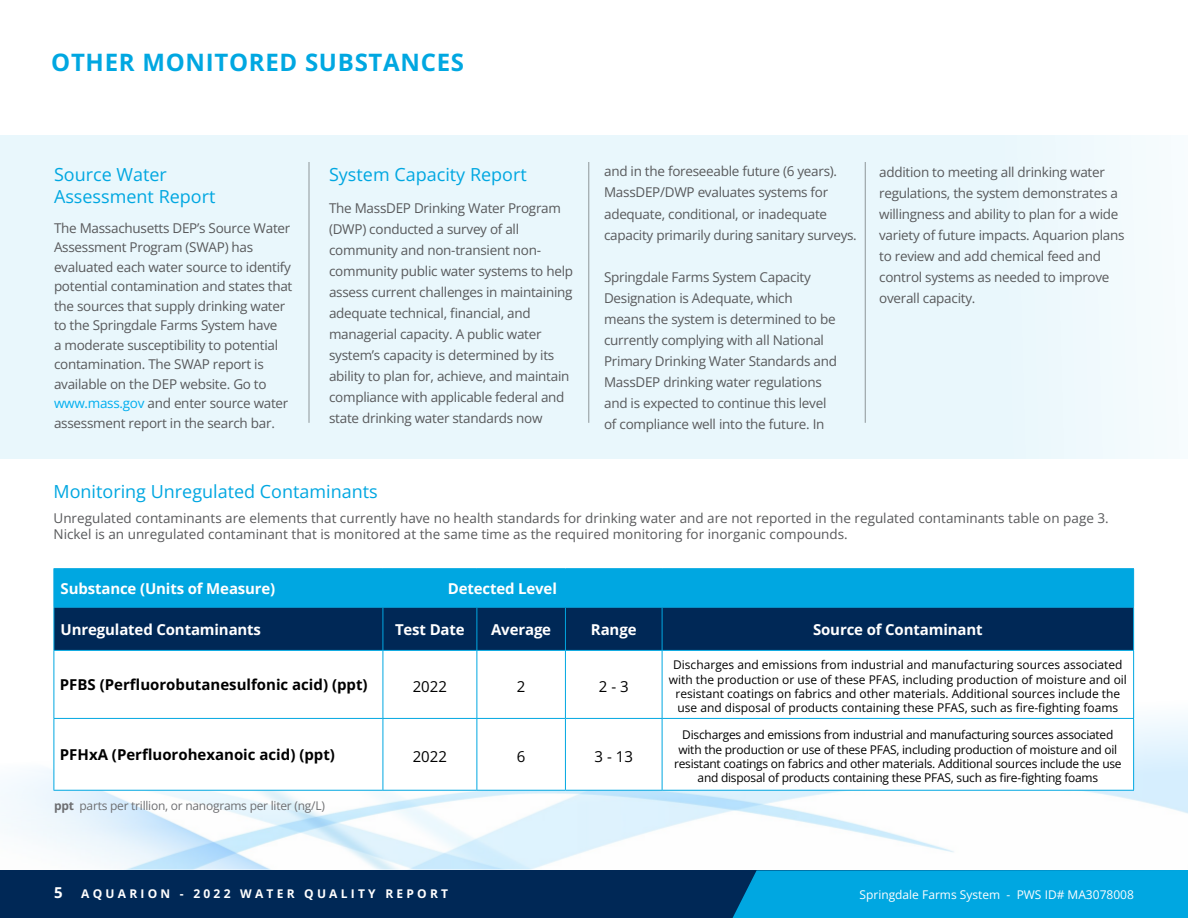
<style>
.page{position:relative;width:1188px;height:918px;background:#fff}
.page>*{position:absolute;margin:0;border:0;box-sizing:border-box;transform-origin:0 0}
.t1{font:700 24px "Open Sans";letter-spacing:.03em;color:#00a7e1}
.t2{font:18px/21.6px "Open Sans";color:#00a7e1}
.t3{font:700 15px "Open Sans";letter-spacing:-.01em;color:#fff}
.t4{font:700 15px "Open Sans";color:#000}
.t5{font:15px "Open Sans";color:#000}
.t6{font:13.5px/21px "Open Sans";letter-spacing:-.02em;color:#58595b}
.t7{font:13.5px/16.2px "Open Sans";color:#58595b}
.t8{font:12px/14.4px "Open Sans";letter-spacing:-.01em;color:#000;text-align:center}
.t9{font:12px "Open Sans";letter-spacing:-.02em;color:#6d6e71}
.t10{font:12px "Open Sans";color:#fff}
.t11{font:700 12px "Open Sans";letter-spacing:.27em;color:#fff}
.s1{color:#00aeef}
.s2{font-weight:700}
.s3{font-size:15px}
</style>
<div class="page">
<div style="left:0;top:870px;width:1188px;height:48px;background:#002856"></div>
<div style="left:732px;top:870px;width:456px;height:48px;background:#00a7e1"></div>
<img style="left:0;top:568px;width:1188px;height:302px">
<div style="left:55px;top:569px;width:1078px;height:38px;background:#00a7e1"></div>
<div style="left:55px;top:608px;width:1078px;height:42px;background:#002856"></div>
<svg style="left:55px;top:651px;width:607px;height:139px"></svg>
<svg style="left:663px;top:651px;width:470px;height:139px"></svg>
<hr style="left:54px;top:568px;width:329px;height:1px;background:#00a7e1">
<hr style="left:54px;top:569px;width:1px;height:38px;background:#00a7e1">
<hr style="left:383px;top:568px;width:94px;height:1px;background:#00a7e1">
<hr style="left:477px;top:568px;width:88px;height:1px;background:#00a7e1">
<hr style="left:565px;top:568px;width:97px;height:1px;background:#00a7e1">
<hr style="left:662px;top:568px;width:472px;height:1px;background:#00a7e1">
<hr style="left:662px;top:569px;width:1px;height:38px;background:#00a7e1">
<hr style="left:1133px;top:569px;width:1px;height:38px;background:#00a7e1">
<hr style="left:54px;top:607px;width:329px;height:1px;background:#00a7e1">
<hr style="left:54px;top:608px;width:1px;height:42px;background:#00a7e1">
<hr style="left:383px;top:607px;width:94px;height:1px;background:#00a7e1">
<hr style="left:383px;top:608px;width:1px;height:42px;background:#00a7e1">
<hr style="left:477px;top:607px;width:88px;height:1px;background:#00a7e1">
<hr style="left:477px;top:608px;width:1px;height:42px;background:#00a7e1">
<hr style="left:565px;top:607px;width:97px;height:1px;background:#00a7e1">
<hr style="left:565px;top:608px;width:1px;height:42px;background:#00a7e1">
<hr style="left:662px;top:607px;width:472px;height:1px;background:#00a7e1">
<hr style="left:662px;top:608px;width:1px;height:42px;background:#00a7e1">
<hr style="left:1133px;top:608px;width:1px;height:42px;background:#00a7e1">
<hr style="left:54px;top:650px;width:329px;height:1px;background:#00a7e1">
<hr style="left:54px;top:651px;width:1px;height:67px;background:#00a7e1">
<hr style="left:383px;top:650px;width:94px;height:1px;background:#00a7e1">
<hr style="left:383px;top:651px;width:1px;height:67px;background:#00a7e1">
<hr style="left:477px;top:650px;width:88px;height:1px;background:#00a7e1">
<hr style="left:477px;top:651px;width:1px;height:67px;background:#00a7e1">
<hr style="left:565px;top:650px;width:97px;height:1px;background:#00a7e1">
<hr style="left:565px;top:651px;width:1px;height:67px;background:#00a7e1">
<hr style="left:662px;top:650px;width:472px;height:1px;background:#00a7e1">
<hr style="left:662px;top:651px;width:1px;height:67px;background:#00a7e1">
<hr style="left:1133px;top:651px;width:1px;height:67px;background:#00a7e1">
<hr style="left:54px;top:718px;width:329px;height:1px;background:#00a7e1">
<hr style="left:54px;top:719px;width:1px;height:71px;background:#00a7e1">
<hr style="left:383px;top:718px;width:94px;height:1px;background:#00a7e1">
<hr style="left:383px;top:719px;width:1px;height:71px;background:#00a7e1">
<hr style="left:477px;top:718px;width:88px;height:1px;background:#00a7e1">
<hr style="left:477px;top:719px;width:1px;height:71px;background:#00a7e1">
<hr style="left:565px;top:718px;width:97px;height:1px;background:#00a7e1">
<hr style="left:565px;top:719px;width:1px;height:71px;background:#00a7e1">
<hr style="left:662px;top:718px;width:472px;height:1px;background:#00a7e1">
<hr style="left:662px;top:719px;width:1px;height:71px;background:#00a7e1">
<hr style="left:1133px;top:719px;width:1px;height:71px;background:#00a7e1">
<hr style="left:54px;top:790px;width:329px;height:1px;background:#00a7e1">
<hr style="left:383px;top:790px;width:94px;height:1px;background:#00a7e1">
<hr style="left:477px;top:790px;width:88px;height:1px;background:#00a7e1">
<hr style="left:565px;top:790px;width:97px;height:1px;background:#00a7e1">
<hr style="left:662px;top:790px;width:472px;height:1px;background:#00a7e1">
<div style="left:0;top:135px;width:1188px;height:324px;background:#e9f7fc"></div>
<hr style="left:589px;top:162px;width:1px;height:261px;background:#000">
<hr style="left:865px;top:162px;width:1px;height:261px;background:#000">
<hr style="left:309px;top:162px;width:1px;height:261px;background:#000">
<h1 class="t1" style="left:51px;top:45px;width:414px">OTHER MONITORED SUBSTANCES</h1>
<h2 class="t2" style="left:54px;top:163px;width:163px">Source Water<br>Assessment Report</h2>
<p class="t6" style="left:54px;top:218px;width:240px;line-height:19.5px">The Massachusetts DEP’s Source Water Assessment Program (SWAP) has evaluated each water source to identify potential contamination and states that the sources that supply drinking water to the Springdale Farms System have<br>a moderate susceptibility to potential contamination. The SWAP report is available on the DEP website. Go to <span class="s1">www.mass.gov</span> and enter source water assessment report in the search bar.</p>
<h2 class="t2" style="left:329px;top:163px;width:199px">System Capacity Report</h2>
<p class="t6" style="left:329px;top:197px;width:246px">The MassDEP Drinking Water Program (DWP) conducted a survey of all community and non-transient non&shy;community public water systems to help assess current challenges in maintaining adequate technical, financial, and managerial capacity. A public water system’s capacity is determined by its ability to plan for, achieve, and maintain compliance with applicable federal and state drinking water standards now</p>
<p class="t6" style="left:604px;top:161px;width:254px">and in the foreseeable future (6 years).<br>MassDEP/DWP evaluates systems for adequate, conditional, or inadequate capacity primarily during sanitary surveys.</p>
<p class="t6" style="left:604px;top:266px;width:234px">Springdale Farms System Capacity Designation is Adequate, which means the system is determined to be currently complying with all National Primary Drinking Water Standards and MassDEP drinking water regulations and is expected to continue this level of compliance well into the future. In</p>
<p class="t6" style="left:879px;top:161px;width:247px">addition to meeting all drinking water regulations, the system demonstrates a willingness and ability to plan for a wide variety of future impacts. Aquarion plans to review and add chemical feed and control systems as needed to improve overall capacity.</p>
<h2 class="t2" style="left:54px;top:480px;width:326px">Monitoring Unregulated Contaminants</h2>
<p class="t7" style="left:54px;top:509px;width:1057px">Unregulated contaminants are elements that currently have no health standards for drinking water and are not reported in the regulated contaminants table on page 3.<br>Nickel is an unregulated contaminant that is monitored at the same time as the required monitoring for inorganic compounds.</p>
<p class="t3" style="left:61px;top:578px;width:216px">Substance (Units of Measure)</p>
<p class="t3" style="left:448px;top:578px;width:111px">Detected Level</p>
<p class="t3" style="left:61px;top:619px;width:202px">Unregulated Contaminants</p>
<p class="t3" style="left:395px;top:619px;width:71px">Test Date</p>
<p class="t3" style="left:491px;top:619px;width:62px">Average</p>
<p class="t3" style="left:591px;top:619px;width:47px">Range</p>
<p class="t3" style="left:813px;top:619px;width:171px">Source of Contaminant</p>
<p class="t4" style="left:60px;top:674px;width:309px">PFBS (Perfluorobutanesulfonic acid) (ppt)</p>
<p class="t5" style="left:413px;top:677px;width:36px">2022</p>
<p class="t5" style="left:517px;top:677px;width:10px">2</p>
<p class="t5" style="left:599px;top:677px;width:31px">2 - 3</p>
<p class="t4" style="left:60px;top:744px;width:277px">PFHxA (Perfluorohexanoic acid) (ppt)</p>
<p class="t5" style="left:413px;top:747px;width:36px">2022</p>
<p class="t5" style="left:517px;top:747px;width:10px">6</p>
<p class="t5" style="left:595px;top:747px;width:40px">3 - 13</p>
<p class="t9" style="left:54px;top:797px;width:272px"><span class="s2">ppt</span> parts per trillion, or nanograms per liter (ng/L)</p>
<p class="t8" style="left:669px;top:657px;width:460px">Discharges and emissions from industrial and manufacturing sources associated with the production or use of these PFAS, including production of moisture and oil resistant coatings on fabrics and other materials. Additional sources include the use and disposal of products containing these PFAS, such as fire-fighting foams</p>
<p class="t8" style="left:674px;top:727px;width:449px">Discharges and emissions from industrial and manufacturing sources associated with the production or use of these PFAS, including production of moisture and oil resistant coatings on fabrics and other materials. Additional sources include the use and disposal of products containing these PFAS, such as fire-fighting foams</p>
<p class="t11" style="left:54px;top:885px;width:396px"><span class="s3">5</span> AQUARION - 2022 WATER QUALITY REPORT</p>
<p class="t10" style="left:860px;top:886px;width:276px">Springdale Farms System - PWS ID# MA3078008</p>
</div>
